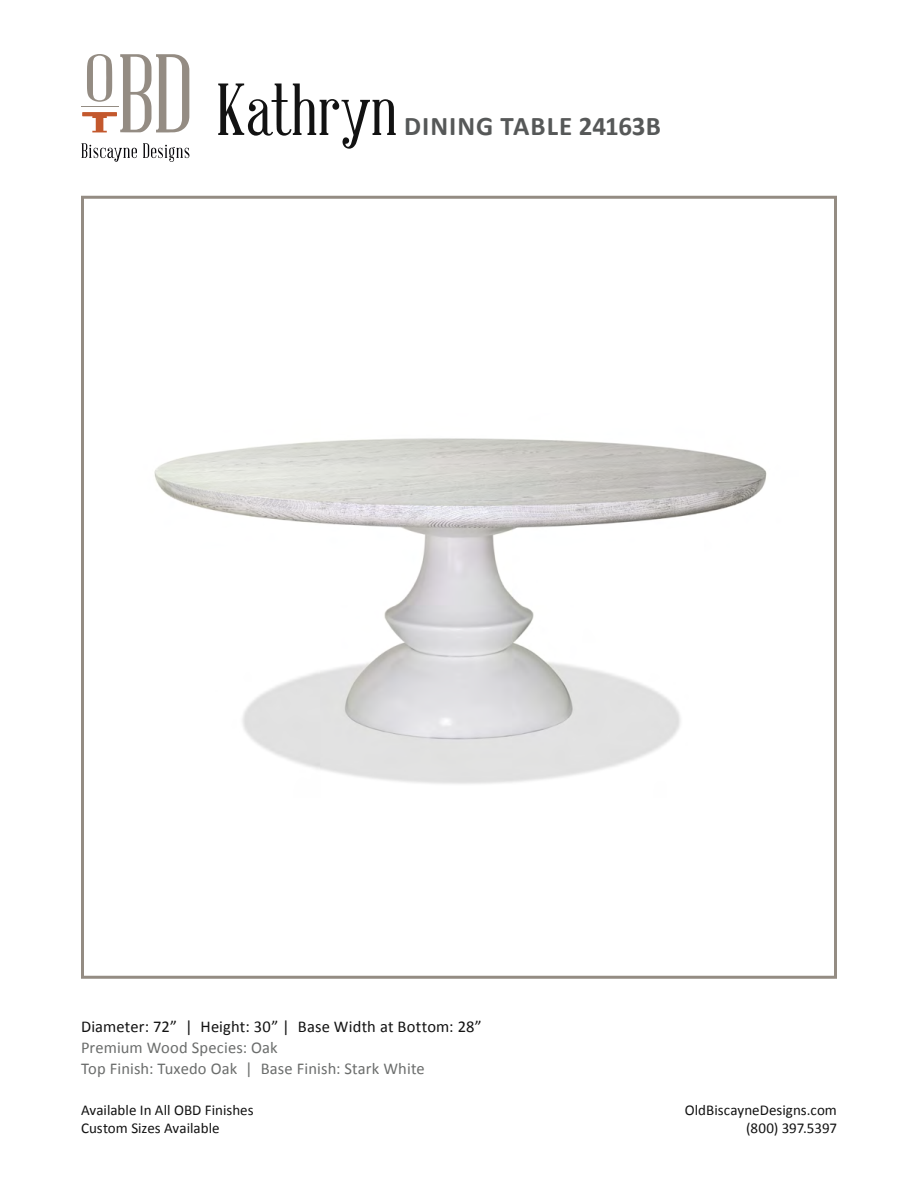
<style>
.page{position:relative;width:918px;height:1188px;background:#fff}
.page>*{position:absolute;margin:0;border:0;box-sizing:border-box;transform-origin:0 0}
.t1{font:72px "Abraham Lincoln";color:#121212}
.t2{font:700 27px "Calibri";letter-spacing:.035em;color:#565858}
.t3{font:16.5px/21px "Calibri";letter-spacing:.005em;color:#6b6d6c}
.t4{font:16.5px "Calibri";letter-spacing:.01em;color:#121212}
.t5{font:15px "Calibri";color:#121212}
</style>
<div class="page">
<svg style="left:82px;top:143px;width:55px;height:19px"></svg>
<svg style="left:143px;top:143px;width:46px;height:19px"></svg>
<svg style="left:82px;top:54px;width:107px;height:78px"></svg>
<hr style="left:81px;top:106px;width:37px;height:1px;background:#948c83">
<img style="left:154px;top:438px;width:613px;height:346px">
<div style="left:81px;top:196px;width:756px;height:783px;border:3px solid #948c83"></div>
<h1 class="t1" style="left:216px;top:72px;width:183px">Kathryn</h1>
<h2 class="t2" style="left:404px;top:109px;width:258px">DINING TABLE 24163B</h2>
<p class="t4" style="left:81px;top:1016px;width:402px">Diameter: 72” | Height: 30” | Base Width at Bottom: 28”</p>
<p class="t3" style="left:81px;top:1036px;width:345px">Premium Wood Species: Oak<br>Top Finish: Tuxedo Oak | Base Finish: Stark White</p>
<p class="t5" style="left:81px;top:1101px;width:174px">Available In All OBD Finishes</p>
<p class="t5" style="left:685px;top:1101px;width:154px">OldBiscayneDesigns.com</p>
<p class="t5" style="left:81px;top:1119px;width:140px">Custom Sizes Available</p>
<p class="t5" style="left:746px;top:1119px;width:92px">(800) 397.5397</p>
</div>
